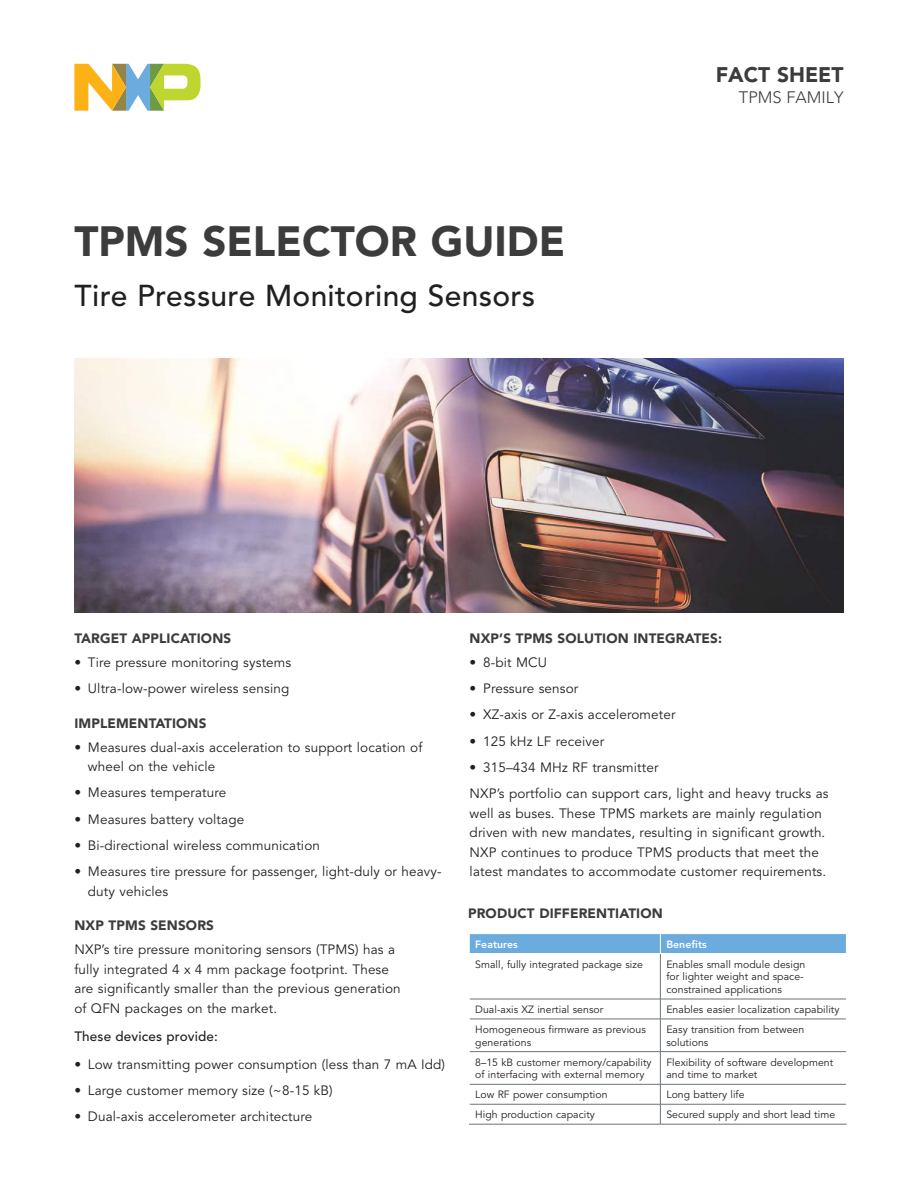
<style>
.page{position:relative;width:918px;height:1188px;background:#fff}
.page>*{position:absolute;margin:0;border:0;box-sizing:border-box;transform-origin:0 0}
.t1{font:900 42px "Avenir LT Std";color:#3c3c3c}
.t2{font:500 30px "Avenir LT Std";letter-spacing:.01em;color:#221f1f}
.t3{font:900 21px "Avenir LT Std";color:#3c3c3c}
.t4{font:300 16.5px "Avenir LT Std";color:#3c3c3c}
.t5{font:13.5px/19.5px "Avenir LT Std";letter-spacing:.01em;color:#221f1f}
.t6{font:900 13.5px "Avenir LT Std";letter-spacing:.01em;color:#3c3c3c}
.t7{font:500 13.5px "Avenir LT Std";letter-spacing:.01em;color:#221f1f}
.t8{font:10.5px/12.8px "Avenir LT Std";letter-spacing:.005em;color:#221f1f}
.t9{font:800 10.5px "Avenir LT Std";letter-spacing:.005em;color:#fff}
</style>
<div class="page">
<svg style="left:74px;top:64px;width:127px;height:47px"></svg>
<img style="left:74px;top:358px;width:770px;height:255px">
<hr style="left:660px;top:954px;width:1px;height:45px;background:#69737b">
<hr style="left:469px;top:999px;width:191px;height:1px;background:#69737b">
<hr style="left:660px;top:999px;width:186px;height:1px;background:#69737b">
<svg style="left:660px;top:999px;width:1px;height:20px"></svg>
<hr style="left:469px;top:1019px;width:191px;height:1px;background:#69737b">
<hr style="left:660px;top:1019px;width:186px;height:1px;background:#69737b">
<hr style="left:660px;top:1019px;width:1px;height:32px;background:#69737b">
<hr style="left:469px;top:1051px;width:191px;height:1px;background:#69737b">
<hr style="left:660px;top:1051px;width:186px;height:1px;background:#69737b">
<hr style="left:660px;top:1052px;width:1px;height:32px;background:#69737b">
<hr style="left:469px;top:1084px;width:191px;height:1px;background:#69737b">
<hr style="left:660px;top:1084px;width:186px;height:1px;background:#69737b">
<hr style="left:469px;top:1104px;width:191px;height:1px;background:#69737b">
<hr style="left:660px;top:1104px;width:186px;height:1px;background:#69737b">
<svg style="left:660px;top:1085px;width:1px;height:39px"></svg>
<div style="left:469px;top:934px;width:377px;height:19px;background:#6cabdd"></div>
<hr style="left:469px;top:1019px;width:1px;height:33px;background:#fff">
<hr style="left:469px;top:1124px;width:191px;height:1px;background:#69737b">
<hr style="left:660px;top:1124px;width:187px;height:1px;background:#69737b">
<h1 class="t1" style="left:74px;top:217px;width:492px">TPMS SELECTOR GUIDE</h1>
<h2 class="t2" style="left:74px;top:283px;width:462px">Tire Pressure Monitoring Sensors</h2>
<h3 class="t3" style="left:716px;top:63px;width:129px">FACT SHEET</h3>
<p class="t4" style="left:739px;top:87px;width:106px">TPMS FAMILY</p>
<p class="t6" style="left:74px;top:631px;width:158px">TARGET APPLICATIONS</p>
<p class="t5" style="left:74px;top:654px;width:218px">• Tire pressure monitoring systems</p>
<p class="t5" style="left:74px;top:680px;width:216px">• Ultra-low-power wireless sensing</p>
<p class="t6" style="left:74px;top:715px;width:134px">IMPLEMENTATIONS</p>
<p class="t5" style="left:88px;top:739px;width:336px;text-indent:-14px">• Measures dual-axis acceleration to support location of wheel on the vehicle</p>
<p class="t5" style="left:74px;top:784px;width:153px">• Measures temperature</p>
<p class="t5" style="left:74px;top:811px;width:171px">• Measures battery voltage</p>
<p class="t5" style="left:74px;top:837px;width:247px">• Bi-directional wireless communication</p>
<p class="t5" style="left:88px;top:863px;width:355px;text-indent:-14px">• Measures tire pressure for passenger, light-duly or heavy&shy;duty vehicles</p>
<p class="t6" style="left:74px;top:918px;width:141px">NXP TPMS SENSORS</p>
<p class="t5" style="left:74px;top:941px;width:328px">NXP’s tire pressure monitoring sensors (TPMS) has a fully integrated 4 x 4 mm package footprint. These are significantly smaller than the previous generation of QFN packages on the market.</p>
<p class="t7" style="left:74px;top:1030px;width:145px">These devices provide:</p>
<p class="t5" style="left:74px;top:1056px;width:372px">• Low transmitting power consumption (less than 7 mA Idd)</p>
<p class="t5" style="left:74px;top:1082px;width:260px">• Large customer memory size (~8-15 kB)</p>
<p class="t5" style="left:74px;top:1108px;width:239px">• Dual-axis accelerometer architecture</p>
<p class="t6" style="left:470px;top:631px;width:254px">NXP’S TPMS SOLUTION INTEGRATES:</p>
<p class="t5" style="left:470px;top:654px;width:79px">• 8-bit MCU</p>
<p class="t5" style="left:470px;top:680px;width:110px">• Pressure sensor</p>
<p class="t5" style="left:470px;top:706px;width:207px">• XZ-axis or Z-axis accelerometer</p>
<p class="t5" style="left:470px;top:733px;width:136px">• 125 kHz LF receiver</p>
<p class="t5" style="left:470px;top:755px;width:360px;line-height:26.2px">• 315–434 MHz RF transmitter<br>NXP’s portfolio can support cars, light and heavy trucks as</p>
<p class="t5" style="left:470px;top:805px;width:358px">well as buses. These TPMS markets are mainly regulation driven with new mandates, resulting in significant growth.<br>NXP continues to produce TPMS products that meet the latest mandates to accommodate customer requirements.</p>
<p class="t6" style="left:468px;top:906px;width:196px">PRODUCT DIFFERENTIATION</p>
<p class="t9" style="left:475px;top:939px;width:44px">Features</p>
<p class="t9" style="left:666px;top:939px;width:42px">Benefits</p>
<p class="t8" style="left:475px;top:959px;width:169px">Small, fully integrated package size</p>
<p class="t8" style="left:666px;top:959px;width:140px">Enables small module design for lighter weight and space&shy;constrained applications</p>
<p class="t8" style="left:475px;top:1004px;width:130px">Dual-axis XZ inertial sensor</p>
<p class="t8" style="left:666px;top:1004px;width:175px">Enables easier localization capability</p>
<p class="t8" style="left:475px;top:1024px;width:172px">Homogeneous firmware as previous generations</p>
<p class="t8" style="left:666px;top:1024px;width:140px">Easy transition from between solutions</p>
<p class="t8" style="left:475px;top:1057px;width:178px">8–15 kB customer memory/capability of interfacing with external memory</p>
<p class="t8" style="left:666px;top:1057px;width:168px">Flexibility of software development and time to market</p>
<p class="t8" style="left:475px;top:1089px;width:134px">Low RF power consumption</p>
<p class="t8" style="left:666px;top:1089px;width:80px">Long battery life</p>
<p class="t8" style="left:475px;top:1109px;width:121px">High production capacity</p>
<p class="t8" style="left:666px;top:1109px;width:170px">Secured supply and short lead time</p>
</div>
